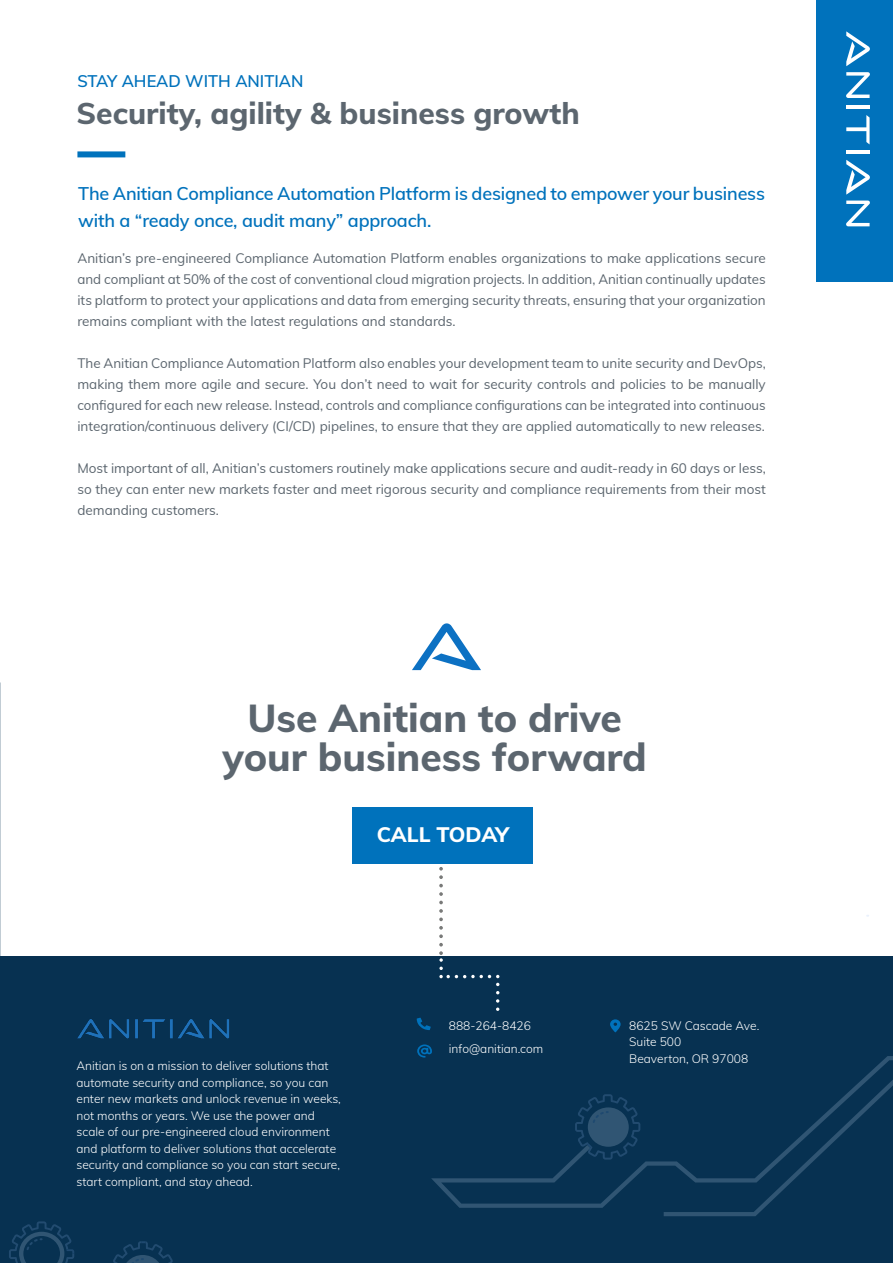
<style>
.page{position:relative;width:893px;height:1263px;background:#fff}
.page>*{position:absolute;margin:0;border:0;box-sizing:border-box;transform-origin:0 0}
.t1{font:800 39px "Muli";color:#5c666f}
.t2{font:800 30px "Muli";color:#5c666f}
.t3{font:800 21px "Muli";letter-spacing:-.01em;color:#fff}
.t4{font:600 18px/27px "Muli";letter-spacing:-.01em;color:#0072bc}
.t5{font:600 16.5px "Muli";color:#0072bc}
.t6{font:13.5px/21px "Muli";color:#5c666f;text-align:justify}
.t7{font:300 12px/16.5px "Muli";color:#fff}
</style>
<div class="page">
<div style="left:816px;top:0;width:77px;height:282px;background:#0072bc"></div>
<svg style="left:846px;top:72px;width:24px;height:26px"></svg>
<hr style="left:846px;top:106px;width:24px;height:3px;background:#fff">
<svg style="left:846px;top:115px;width:24px;height:29px"></svg>
<hr style="left:846px;top:150px;width:24px;height:4px;background:#fff">
<svg style="left:846px;top:201px;width:24px;height:25px"></svg>
<svg style="left:846px;top:160px;width:24px;height:35px"></svg>
<svg style="left:846px;top:31px;width:24px;height:35px"></svg>
<div style="left:0;top:956px;width:893px;height:307px;background:#073151"></div>
<div style="left:353px;top:806px;width:180px;height:57px;background:#0072bc"></div>
<img style="left:77px;top:1019px;width:152px;height:20px">
<svg style="left:610px;top:1019px;width:11px;height:13px"></svg>
<svg style="left:417px;top:1044px;width:15px;height:13px"></svg>
<svg style="left:417px;top:1018px;width:14px;height:12px"></svg>
<svg style="left:431px;top:1056px;width:462px;height:160px"></svg>
<svg style="left:575px;top:1094px;width:65px;height:65px"></svg>
<svg style="left:113px;top:1241px;width:60px;height:22px"></svg>
<svg style="left:9px;top:1221px;width:65px;height:42px"></svg>
<div style="left:77px;top:151px;width:48px;height:6px;background:#0072bc"></div>
<svg style="left:412px;top:623px;width:69px;height:47px"></svg>
<svg style="left:439px;top:867px;width:60px;height:144px"></svg>
<p class="t5" style="left:77px;top:69px;width:228px">STAY AHEAD WITH ANITIAN</p>
<p class="t2" style="left:77px;top:91px;width:505px">Security, agility &amp; business growth</p>
<p class="t4" style="left:78px;top:179px;width:688px">The Anitian Compliance Automation Platform is designed to empower your business with a “ready once, audit many” approach.</p>
<p class="t6" style="left:77px;top:247px;width:690px">Anitian’s pre-engineered Compliance Automation Platform enables organizations to make applications secure and compliant at 50% of the cost of conventional cloud migration projects. In addition, Anitian continually updates its platform to protect your applications and data from emerging security threats, ensuring that your organization remains compliant with the latest regulations and standards.</p>
<p class="t6" style="left:77px;top:352px;width:690px">The Anitian Compliance Automation Platform also enables your development team to unite security and DevOps, making them more agile and secure. You don’t need to wait for security controls and policies to be manually configured for each new release. Instead, controls and compliance configurations can be integrated into continuous integration/continuous delivery (CI/CD) pipelines, to ensure that they are applied automatically to new releases.</p>
<p class="t6" style="left:77px;top:457px;width:690px">Most important of all, Anitian’s customers routinely make applications secure and audit-ready in 60 days or less, so they can enter new markets faster and meet rigorous security and compliance requirements from their most demanding customers.</p>
<p class="t1" style="left:247px;top:689px;width:376px">Use Anitian to drive</p>
<p class="t1" style="left:223px;top:728px;width:426px">your business forward</p>
<p class="t3" style="left:377px;top:819px;width:134px">CALL TODAY</p>
<p class="t7" style="left:77px;top:1057px;width:266px">Anitian is on a mission to deliver solutions that automate security and compliance, so you can enter new markets and unlock revenue in weeks, not months or years. We use the power and scale of our pre-engineered cloud environment and platform to deliver solutions that accelerate security and compliance so you can start secure, start compliant, and stay ahead.</p>
<p class="t7" style="left:449px;top:1016px;width:84px">888-264-8426</p>
<p class="t7" style="left:449px;top:1040px;width:96px">info@anitian.com</p>
<p class="t7" style="left:629px;top:1016px;width:132px">8625 SW Cascade Ave.</p>
<p class="t7" style="left:629px;top:1033px;width:54px">Suite 500</p>
<p class="t7" style="left:629px;top:1049px;width:121px">Beaverton, OR 97008</p>
</div>
